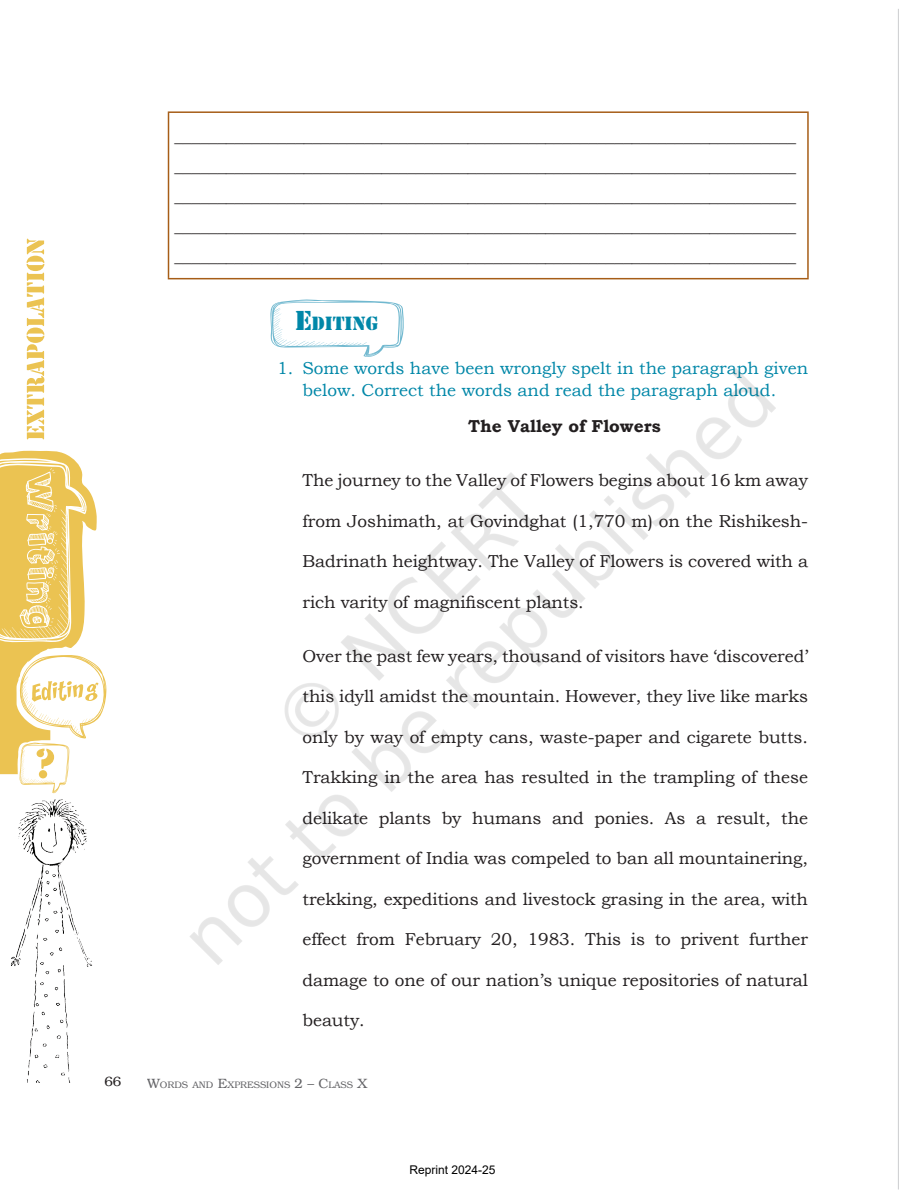
<style>
.page{position:relative;width:903px;height:1191px;background:#fff}
.page>*{position:absolute;margin:0;border:0;box-sizing:border-box;transform-origin:0 0}
.t1{font:17.85px "Stencil Std";color:#0087a8}
.t2{font:17.25px/30px "Bookman Old Style";letter-spacing:-.005em;color:#231f20;text-align:justify}
.t3{font:17.25px/22.5px "Bookman Old Style";color:#0087a8;text-align:center}
.t4{font:700 17.25px "Bookman Old Style";color:#231f20}
.t5{font:13.5px "Bookman";color:#231f20}
.t6{font:12px "Arial";color:#000}
.t7{font:9.45px "Bookman";color:#636366}
.s1{font-size:25.5px}
.s2{font-size:13.5px}
</style>
<div class="page">
<img style="left:0;top:9px;width:899px;height:1181px">
<img style="left:86px;top:293px;width:707px;height:707px">
<p class="t2" style="left:174px;top:121px;width:622px">________________________________________________________________________ ________________________________________________________________________ ________________________________________________________________________ ________________________________________________________________________ ________________________________________________________________________</p>
<p class="t1" style="left:295px;top:312px;width:84px"><span class="s1">E</span>diting</p>
<p class="t3" style="left:277px;top:357px;width:532px">1. Some words have been wrongly spelt in the paragraph given below. Correct the words and read the paragraph aloud.</p>
<p class="t4" style="left:468px;top:414px;width:194px">The Valley of Flowers</p>
<p class="t2" style="left:302px;top:465px;width:507px">The journey to the Valley of Flowers begins about 16 km away</p>
<p class="t2" style="left:302px;top:506px;width:507px">from Joshimath, at Govindghat (1,770 m) on the Rishikesh-</p>
<p class="t2" style="left:302px;top:546px;width:507px">Badrinath heightway. The Valley of Flowers is covered with a</p>
<p class="t2" style="left:302px;top:587px;width:283px">rich varity of magnifiscent plants.</p>
<p class="t2" style="left:302px;top:641px;width:507px">Over the past few years, thousand of visitors have ‘discovered’</p>
<p class="t2" style="left:302px;top:681px;width:507px">this idyll amidst the mountain. However, they live like marks</p>
<p class="t2" style="left:302px;top:722px;width:507px">only by way of empty cans, waste-paper and cigarete butts.</p>
<p class="t2" style="left:302px;top:762px;width:507px">Trakking in the area has resulted in the trampling of these</p>
<p class="t2" style="left:302px;top:803px;width:507px">delikate plants by humans and ponies. As a result, the</p>
<p class="t2" style="left:302px;top:843px;width:507px">government of India was compeled to ban all mountainering,</p>
<p class="t2" style="left:302px;top:884px;width:507px">trekking, expeditions and livestock grasing in the area, with</p>
<p class="t2" style="left:302px;top:924px;width:507px">effect from February 20, 1983. This is to privent further</p>
<p class="t2" style="left:302px;top:965px;width:507px">damage to one of our nation’s unique repositories of natural</p>
<p class="t2" style="left:302px;top:1005px;width:64px">beauty.</p>
<p class="t5" style="left:105px;top:1074px;width:18px">66</p>
<p class="t7" style="left:147px;top:1079px;width:221px"><span class="s2">W</span>ORDS AND <span class="s2">E</span>XPRESSIONS <span class="s2">2 – C</span>LASS <span class="s2">X</span></p>
<p class="t6" style="left:409px;top:1162px;width:88px">Reprint 2024-25</p>
</div>
